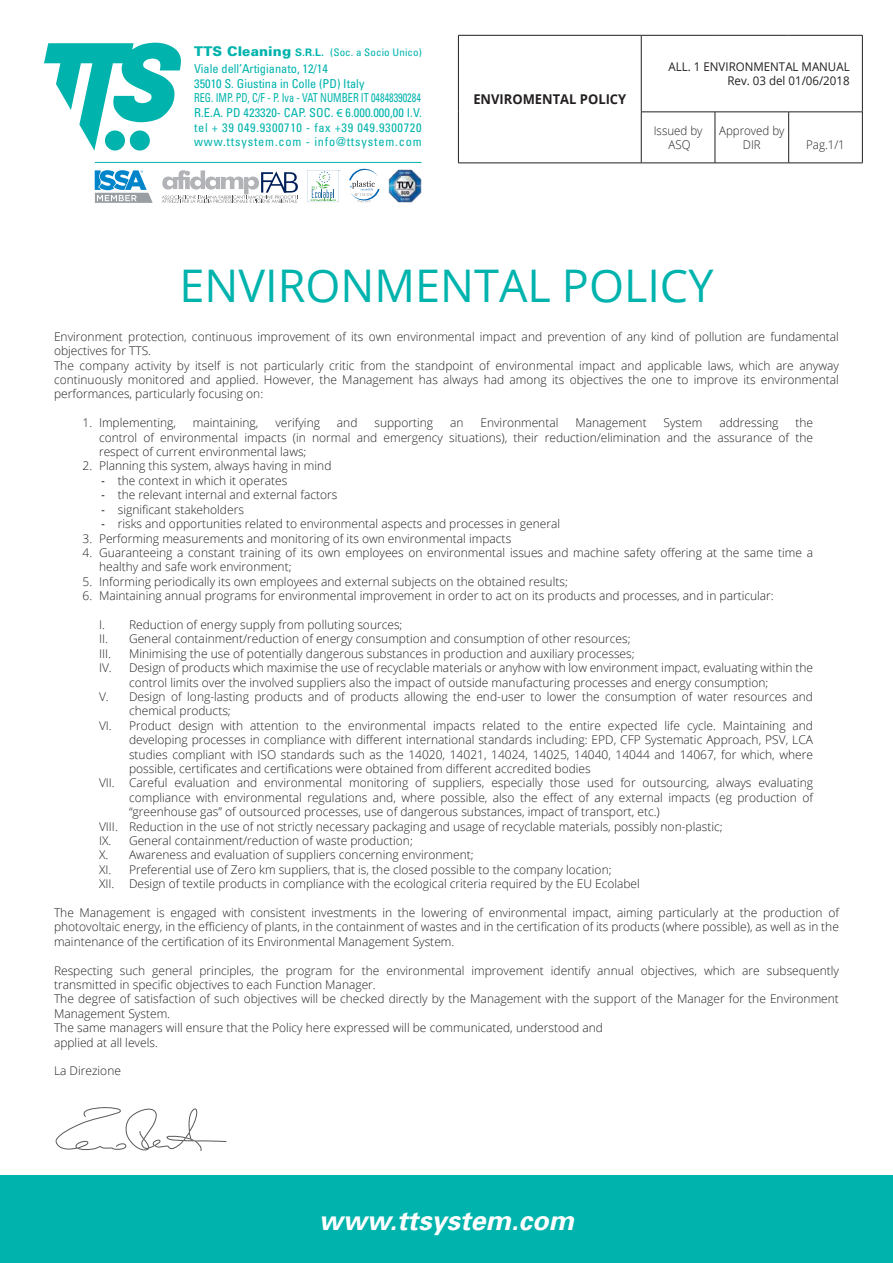
<style>
.page{position:relative;width:893px;height:1263px;background:#fff}
.page>*{position:absolute;margin:0;border:0;box-sizing:border-box;transform-origin:0 0}
.t1{font:45px "Open Sans";color:#00b3ad}
.t2{font:italic 700 27px "Univers";color:#fff}
.t3{font:700 13.5px "Open Sans";color:#231f20;scale:.96 1}
.t4{font:condensed 12.3px/14.5px "Univers";color:#00b3ad}
.t5{font:300 12px/14.4px "Open Sans";color:#231f20}
.t6{font:12px/14.4px "Open Sans";color:#231f20;text-align:right;scale:.96 1}
.t7{font:300 12px/14.4px "Open Sans";color:#231f20;text-align:center;scale:.96 1}
.t8{font:condensed 10.35px "Univers";letter-spacing:.01em;color:#00b3ad;scale:1.06 1}
.t9{font:700 condensed 3.9px "Univers";color:#b2b3b7}
.s1{font-weight:900;font-stretch:normal;font-size:13.35px}
.s2{font-weight:700;font-stretch:normal}
.s3{font-family:"Myriad Pro";font-stretch:normal}
.s4{font-family:"Univers";font-weight:400;font-stretch:condensed}
</style>
<div class="page">
<div style="left:0;top:1176px;width:893px;height:87px;background:#00b3ad"></div>
<svg style="left:44px;top:43px;width:137px;height:108px"></svg>
<hr style="left:95px;top:162px;width:326px;height:1px;background:#00b3ad">
<svg style="left:95px;top:170px;width:58px;height:33px"></svg>
<svg style="left:162px;top:170px;width:136px;height:33px"></svg>
<img style="left:389px;top:170px;width:32px;height:32px">
<svg style="left:307px;top:170px;width:34px;height:32px"></svg>
<svg style="left:349px;top:168px;width:31px;height:34px"></svg>
<svg style="left:459px;top:36px;width:403px;height:127px"></svg>
<hr style="left:458px;top:35px;width:183px;height:1px;background:#231f20">
<hr style="left:458px;top:36px;width:1px;height:76px;background:#231f20">
<hr style="left:641px;top:35px;width:74px;height:1px;background:#231f20">
<hr style="left:641px;top:36px;width:1px;height:76px;background:#231f20">
<hr style="left:715px;top:35px;width:74px;height:1px;background:#231f20">
<hr style="left:789px;top:35px;width:74px;height:1px;background:#231f20">
<hr style="left:862px;top:36px;width:1px;height:76px;background:#231f20">
<hr style="left:458px;top:112px;width:1px;height:51px;background:#231f20">
<hr style="left:641px;top:112px;width:74px;height:1px;background:#231f20">
<hr style="left:641px;top:112px;width:1px;height:51px;background:#231f20">
<hr style="left:715px;top:112px;width:74px;height:1px;background:#231f20">
<hr style="left:715px;top:112px;width:1px;height:51px;background:#231f20">
<hr style="left:789px;top:112px;width:74px;height:1px;background:#231f20">
<hr style="left:788px;top:112px;width:1px;height:51px;background:#231f20">
<hr style="left:862px;top:112px;width:1px;height:51px;background:#231f20">
<hr style="left:458px;top:163px;width:183px;height:1px;background:#231f20">
<hr style="left:641px;top:163px;width:74px;height:1px;background:#231f20">
<hr style="left:715px;top:163px;width:74px;height:1px;background:#231f20">
<hr style="left:789px;top:163px;width:74px;height:1px;background:#231f20">
<svg style="left:55px;top:1107px;width:172px;height:44px"></svg>
<p class="t8" style="left:194px;top:45px;width:216px"><span class="s1">TTS Cleaning</span> <span class="s2">S.R.L.</span> (Soc. a Socio Unico)</p>
<p class="t4" style="left:194px;top:62px;width:229px">Viale dell’Artigianato, 12/14<br>35010 S. Giustina in Colle (PD) Italy<br>REG. IMP. PD, C/F - P. Iva - VAT NUMBER IT 04848390284<br>R.E.A. PD 423320- CAP. SOC. <span class="s3">€</span> 6.000.000,00 I.V. tel + 39 049.9300710 - fax +39 049.9300720 www.ttsystem.com - info@ttsystem.com</p>
<p class="t9" style="left:355px;top:192px;width:19px">N° 113-114</p>
<p class="t3" style="left:473px;top:90px;width:161px">ENVIROMENTAL POLICY</p>
<p class="t6" style="left:669px;top:59px;width:190px">ALL. 1 ENVIRONMENTAL MANUAL<br>Rev. 03 del 01/06/2018</p>
<p class="t7" style="left:654px;top:123px;width:52px">Issued by<br>ASQ</p>
<p class="t7" style="left:719px;top:123px;width:70px">Approved by<br>DIR</p>
<p class="t7" style="left:806px;top:137px;width:42px">Pag.1/1</p>
<h1 class="t1" style="left:179px;top:255px;width:536px">ENVIRONMENTAL POLICY</h1>
<p class="t5" style="left:54px;top:329px;width:786px">Environment protection, continuous improvement of its own environmental impact and prevention of any kind of pollution are fundamental objectives for TTS.<br>The company activity by itself is not particularly critic from the standpoint of environmental impact and applicable laws, which are anyway continuously monitored and applied. However, the Management has always had among its objectives the one to improve its environmental performances, particularly focusing on:</p>
<p class="t5" style="left:82px;top:415px;width:95px">1. Implementing,</p>
<p class="t5" style="left:193px;top:415px;width:67px">maintaining,</p>
<p class="t5" style="left:275px;top:415px;width:46px">verifying</p>
<p class="t5" style="left:337px;top:415px;width:22px">and</p>
<p class="t5" style="left:374px;top:415px;width:60px">supporting</p>
<p class="t5" style="left:450px;top:415px;width:15px">an</p>
<p class="t5" style="left:480px;top:415px;width:80px">Environmental</p>
<p class="t5" style="left:575px;top:415px;width:73px">Management</p>
<p class="t5" style="left:664px;top:415px;width:40px">System</p>
<p class="t5" style="left:719px;top:415px;width:61px">addressing</p>
<p class="t5" style="left:99px;top:415px;width:716px;text-align:justify;text-indent:696px">the control of environmental impacts (in normal and emergency situations), their reduction/elimination and the assurance of the respect of current environmental laws;</p>
<p class="t5" style="left:82px;top:459px;width:250px">2. Planning this system, always having in mind</p>
<p class="t5" style="left:101px;top:473px;width:187px"><span class="s4">-</span> the context in which it operates</p>
<p class="t5" style="left:101px;top:487px;width:238px"><span class="s4">-</span> the relevant internal and external factors</p>
<p class="t5" style="left:101px;top:502px;width:144px"><span class="s4">-</span> significant stakeholders</p>
<p class="t5" style="left:101px;top:516px;width:460px"><span class="s4">-</span> risks and opportunities related to environmental aspects and processes in general</p>
<p class="t5" style="left:82px;top:531px;width:430px">3. Performing measurements and monitoring of its own environmental impacts</p>
<p class="t5" style="left:99px;top:545px;width:716px;text-indent:-17px">4. Guaranteeing a constant training of its own employees on environmental issues and machine safety offering at the same time a healthy and safe work environment;</p>
<p class="t5" style="left:82px;top:574px;width:487px">5. Informing periodically its own employees and external subjects on the obtained results;</p>
<p class="t5" style="left:82px;top:588px;width:693px">6. Maintaining annual programs for environmental improvement in order to act on its products and processes, and in particular:</p>
<p class="t5" style="left:99px;top:617px;width:533px">I. Reduction of energy supply from polluting sources;<br>II. General containment/reduction of energy consumption and consumption of other resources;<br>III.</p>
<p class="t5" style="left:129px;top:646px;width:507px">Minimising the use of potentially dangerous substances in production and auxiliary processes;</p>
<p class="t5" style="left:99px;top:660px;width:716px">IV. Design of products which maximise the use of recyclable materials or anyhow with low environment impact, evaluating within the</p>
<p class="t5" style="left:129px;top:675px;width:641px">control limits over the involved suppliers also the impact of outside manufacturing processes and energy consumption;</p>
<p class="t5" style="left:99px;top:689px;width:716px">V. Design of long-lasting products and of products allowing the end-user to lower the consumption of water resources and</p>
<p class="t5" style="left:129px;top:703px;width:103px">chemical products;</p>
<p class="t5" style="left:99px;top:718px;width:716px">VI. Product design with attention to the environmental impacts related to the entire expected life cycle. Maintaining and</p>
<p class="t5" style="left:129px;top:732px;width:685px">developing processes in compliance with different international standards including: EPD, CFP Systematic Approach, PSV, LCA</p>
<p class="t5" style="left:129px;top:747px;width:686px">studies compliant with ISO standards such as the 14020, 14021, 14024, 14025, 14040, 14044 and 14067, for which, where</p>
<p class="t5" style="left:129px;top:761px;width:463px">possible, certificates and certifications were obtained from different accredited bodies</p>
<p class="t5" style="left:99px;top:775px;width:716px">VII. Careful evaluation and environmental monitoring of suppliers, especially those used for outsourcing, always evaluating</p>
<p class="t5" style="left:129px;top:790px;width:686px">compliance with environmental regulations and, where possible, also the effect of any external impacts (eg production of</p>
<p class="t5" style="left:129px;top:804px;width:532px">“greenhouse gas” of outsourced processes, use of dangerous substances, impact of transport, etc.)</p>
<p class="t5" style="left:99px;top:819px;width:625px">VIII. Reduction in the use of not strictly necessary packaging and usage of recyclable materials, possibly non-plastic;</p>
<p class="t5" style="left:99px;top:833px;width:315px">IX. General containment/reduction of waste production;</p>
<p class="t5" style="left:99px;top:847px;width:376px">X. Awareness and evaluation of suppliers concerning environment;</p>
<p class="t5" style="left:99px;top:862px;width:514px">XI. Preferential use of Zero km suppliers, that is, the closed possible to the company location;</p>
<p class="t5" style="left:99px;top:876px;width:542px">XII. Design of textile products in compliance with the ecological criteria required by the EU Ecolabel</p>
<p class="t5" style="left:54px;top:905px;width:786px;text-align:justify">The Management is engaged with consistent investments in the lowering of environmental impact, aiming particularly at the production of photovoltaic energy, in the efficiency of plants, in the containment of wastes and in the certification of its products (where possible), as well as in the maintenance of the certification of its Environmental Management System.</p>
<p class="t5" style="left:54px;top:963px;width:786px">Respecting such general principles, the program for the environmental improvement identify annual objectives, which are subsequently transmitted in specific objectives to each Function Manager.<br>The degree of satisfaction of such objectives will be checked directly by the Management with the support of the Manager for the Environment Management System.<br>The same managers will ensure that the Policy here expressed will be communicated, understood and<br>applied at all levels.</p>
<p class="t5" style="left:54px;top:1063px;width:69px">La Direzione</p>
<h2 class="t2" style="left:319px;top:1204px;width:257px">www.ttsystem.com</h2>
</div>
